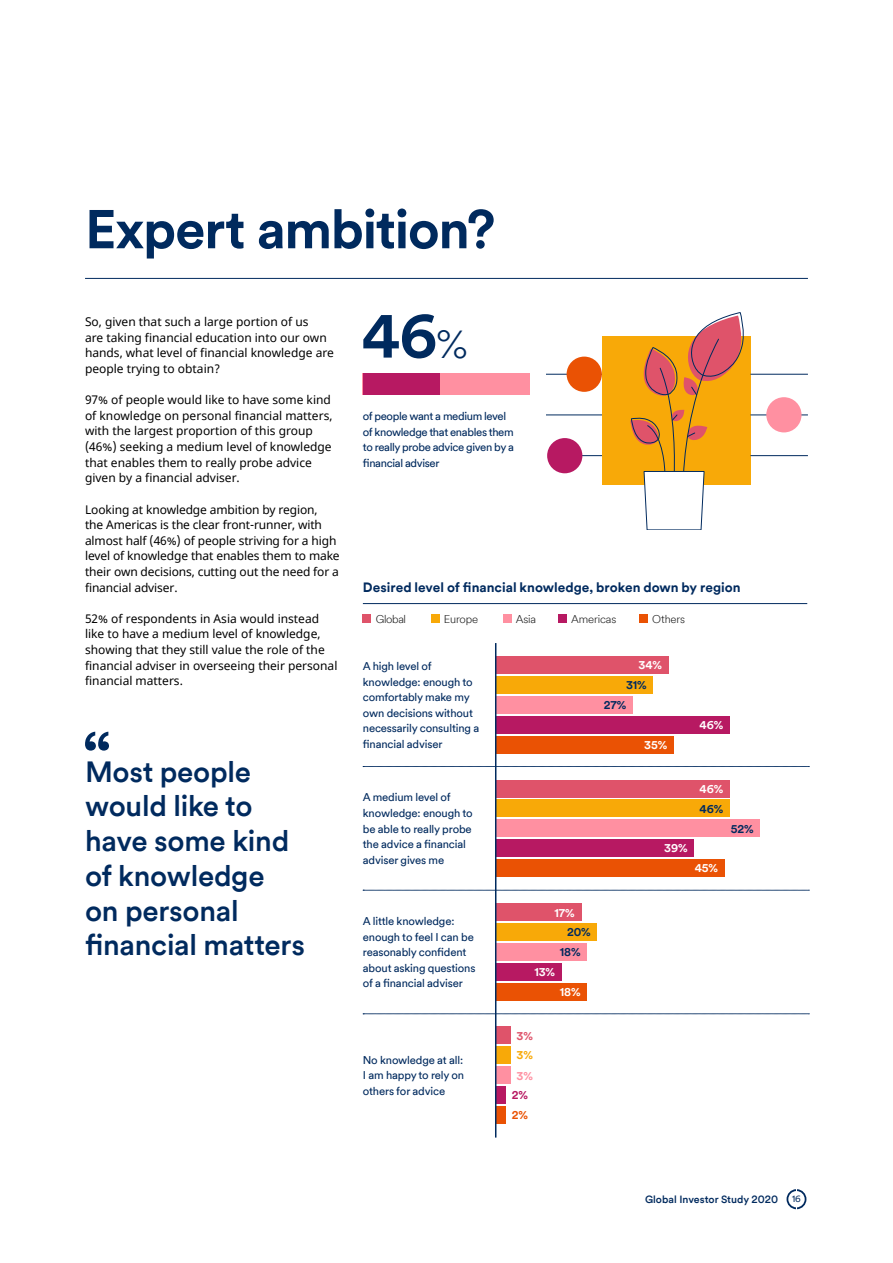
<style>
.page{position:relative;width:893px;height:1263px;background:#fff}
.page>*{position:absolute;margin:0;border:0;box-sizing:border-box;transform-origin:0 0}
.t1{font:700 60px "Schroders Circular TT";color:#002a5e}
.t2{font:700 54px "Schroders Circular TT";letter-spacing:-.025em;color:#002a5e}
.t3{font:500 29.25px/34.7px "Schroders Circular TT";letter-spacing:-.01em;color:#002a5e}
.t4{font:700 13.5px "Schroders Circular TT";color:#002a5e}
.t5{font:12px/15.6px "Noto Sans";color:#000}
.t6{font:11.25px/15.6px "Schroders Circular TT";letter-spacing:-.015em;color:#002a5e}
.t7{font:300 11.25px "Schroders Circular TT";letter-spacing:-.015em;color:#1a1a1a}
.t8{font:700 11.25px "Schroders Circular TT";letter-spacing:-.01em;color:#fff}
.t9{font:700 11.25px/20px "Schroders Circular TT";letter-spacing:-.01em;color:#002a5e}
.t10{font:700 11.25px "Schroders Circular TT";color:#df536a}
.t11{font:700 11.25px "Schroders Circular TT";color:#f8a908}
.t12{font:700 11.25px "Schroders Circular TT";color:#ff90a1}
.t13{font:700 11.25px "Schroders Circular TT";color:#b71962}
.t14{font:700 11.25px "Schroders Circular TT";color:#ea5204}
.t15{font:500 10.5px "Schroders Circular TT";color:#002a5e}
.t16{font:9px "Schroders Circular TT";color:#002a5e}
.s1{font-weight:300;font-size:39px}
</style>
<div class="page">
<svg style="left:786px;top:1189px;width:20px;height:20px"></svg>
<div style="left:788px;top:1191px;width:17px;height:16px;background:#fff;border-radius:50%"></div>
<hr style="left:546px;top:374px;width:63px;height:1px;background:#002a5e">
<hr style="left:546px;top:414px;width:63px;height:1px;background:#002a5e">
<hr style="left:554px;top:455px;width:55px;height:1px;background:#002a5e">
<div style="left:547px;top:438px;width:35px;height:35px;background:#b71962;border-radius:50%"></div>
<div style="left:567px;top:357px;width:35px;height:35px;background:#ea5204;border-radius:50%"></div>
<div style="left:602px;top:336px;width:148px;height:148px;background:#f8a908"></div>
<hr style="left:750px;top:374px;width:58px;height:1px;background:#002a5e">
<hr style="left:750px;top:414px;width:58px;height:1px;background:#002a5e">
<hr style="left:750px;top:455px;width:58px;height:1px;background:#002a5e">
<div style="left:766px;top:397px;width:35px;height:35px;background:#ff90a1;border-radius:50%"></div>
<svg style="left:630px;top:313px;width:117px;height:216px"></svg>
<hr style="left:85px;top:278px;width:723px;height:1px;background:#002a5e">
<hr style="left:363px;top:603px;width:444px;height:1px;background:#002a5e">
<div style="left:363px;top:614px;width:8px;height:9px;background:#df536a"></div>
<div style="left:431px;top:614px;width:8px;height:9px;background:#f8a908"></div>
<div style="left:503px;top:614px;width:8px;height:9px;background:#ff90a1"></div>
<div style="left:558px;top:614px;width:9px;height:9px;background:#b71962"></div>
<div style="left:639px;top:614px;width:8px;height:9px;background:#ea5204"></div>
<svg style="left:363px;top:766px;width:446px;height:1px"></svg>
<svg style="left:363px;top:890px;width:446px;height:1px"></svg>
<svg style="left:363px;top:1013px;width:446px;height:1px"></svg>
<div style="left:496px;top:1106px;width:9px;height:17px;background:#ea5204"></div>
<div style="left:496px;top:1086px;width:9px;height:17px;background:#b71962"></div>
<div style="left:496px;top:1067px;width:14px;height:17px;background:#ff90a1"></div>
<div style="left:496px;top:1047px;width:14px;height:17px;background:#f8a908"></div>
<div style="left:496px;top:1027px;width:14px;height:17px;background:#df536a"></div>
<div style="left:496px;top:983px;width:91px;height:17px;background:#ea5204"></div>
<div style="left:496px;top:963px;width:65px;height:17px;background:#b71962"></div>
<div style="left:496px;top:943px;width:91px;height:17px;background:#ff90a1"></div>
<div style="left:496px;top:923px;width:101px;height:18px;background:#f8a908"></div>
<div style="left:496px;top:904px;width:86px;height:17px;background:#df536a"></div>
<div style="left:496px;top:860px;width:228px;height:17px;background:#ea5204"></div>
<div style="left:496px;top:840px;width:198px;height:17px;background:#b71962"></div>
<div style="left:496px;top:820px;width:264px;height:17px;background:#ff90a1"></div>
<div style="left:496px;top:800px;width:234px;height:17px;background:#f8a908"></div>
<div style="left:496px;top:780px;width:234px;height:17px;background:#df536a"></div>
<div style="left:496px;top:736px;width:178px;height:17px;background:#ea5204"></div>
<div style="left:496px;top:716px;width:234px;height:17px;background:#b71962"></div>
<div style="left:496px;top:696px;width:137px;height:17px;background:#ff90a1"></div>
<div style="left:496px;top:676px;width:157px;height:17px;background:#f8a908"></div>
<div style="left:496px;top:656px;width:172px;height:17px;background:#df536a"></div>
<div style="left:363px;top:373px;width:167px;height:22px;background:#ff90a1"></div>
<div style="left:363px;top:373px;width:77px;height:22px;background:#b71962"></div>
<svg style="left:85px;top:732px;width:24px;height:19px"></svg>
<hr style="left:495px;top:643px;width:1px;height:494px;background:#002a5e">
<h2 class="t2" style="left:85px;top:192px;width:412px">Expert ambition?</h2>
<p class="t5" style="left:85px;top:315px;width:251px">So, given that such a large portion of us<br>are taking financial education into our own hands, what level of financial knowledge are people trying to obtain?</p>
<p class="t5" style="left:85px;top:393px;width:249px">97% of people would like to have some kind of knowledge on personal financial matters, with the largest proportion of this group (46%) seeking a medium level of knowledge that enables them to really probe advice given by a financial adviser.</p>
<p class="t5" style="left:85px;top:502px;width:256px">Looking at knowledge ambition by region,<br>the Americas is the clear front-runner, with almost half (46%) of people striving for a high level of knowledge that enables them to make their own decisions, cutting out the need for a financial adviser.</p>
<p class="t5" style="left:85px;top:611px;width:254px">52% of respondents in Asia would instead like to have a medium level of knowledge, showing that they still value the role of the financial adviser in overseeing their personal financial matters.</p>
<h3 class="t3" style="left:85px;top:753px;width:221px">Most people would like to have some kind of knowledge on personal financial matters</h3>
<h1 class="t1" style="left:362px;top:295px;width:107px">46<span class="s1">%</span></h1>
<p class="t6" style="left:363px;top:408px;width:152px">of people want a medium level of knowledge that enables them to really probe advice given by a financial adviser</p>
<p class="t4" style="left:363px;top:577px;width:379px">Desired level of financial knowledge, broken down by region</p>
<p class="t7" style="left:376px;top:611px;width:32px">Global</p>
<p class="t7" style="left:444px;top:611px;width:36px">Europe</p>
<p class="t7" style="left:516px;top:611px;width:22px">Asia</p>
<p class="t7" style="left:571px;top:611px;width:47px">Americas</p>
<p class="t7" style="left:652px;top:611px;width:34px">Others</p>
<p class="t6" style="left:363px;top:658px;width:118px">A high level of knowledge: enough to comfortably make my own decisions without necessarily consulting a financial adviser</p>
<p class="t8" style="left:639px;top:657px;width:25px">34%</p>
<p class="t9" style="left:604px;top:675px;width:44px;text-indent:22px">31%<br>27%</p>
<p class="t8" style="left:644px;top:737px;width:25px">35%</p>
<p class="t8" style="left:699px;top:717px;width:25px">46%</p>
<p class="t6" style="left:363px;top:789px;width:111px">A medium level of knowledge: enough to be able to really probe the advice a financial adviser gives me</p>
<p class="t8" style="left:664px;top:841px;width:25px">39%</p>
<p class="t8" style="left:699px;top:781px;width:25px">46%</p>
<p class="t9" style="left:699px;top:798px;width:25px">46%</p>
<p class="t8" style="left:695px;top:861px;width:25px">45%</p>
<p class="t9" style="left:731px;top:818px;width:24px">52%</p>
<p class="t6" style="left:363px;top:913px;width:114px">A little knowledge: enough to feel I can be reasonably confident about asking questions of a financial adviser</p>
<p class="t6" style="left:363px;top:1051px;width:103px;text-align:justify">No knowledge at all:<br>I am happy to rely on others for advice</p>
<p class="t8" style="left:555px;top:905px;width:22px">17%</p>
<p class="t9" style="left:560px;top:922px;width:32px;text-indent:7px">20%<br>18%</p>
<p class="t8" style="left:534px;top:964px;width:22px">13%</p>
<p class="t10" style="left:516px;top:1028px;width:18px">3%</p>
<p class="t11" style="left:516px;top:1048px;width:18px">3%</p>
<p class="t12" style="left:516px;top:1068px;width:18px">3%</p>
<p class="t13" style="left:512px;top:1087px;width:18px">2%</p>
<p class="t14" style="left:512px;top:1107px;width:18px">2%</p>
<p class="t8" style="left:560px;top:984px;width:22px">18%</p>
<p class="t15" style="left:645px;top:1192px;width:135px">Global Investor Study 2020</p>
<p class="t16" style="left:792px;top:1193px;width:10px">16</p>
</div>
